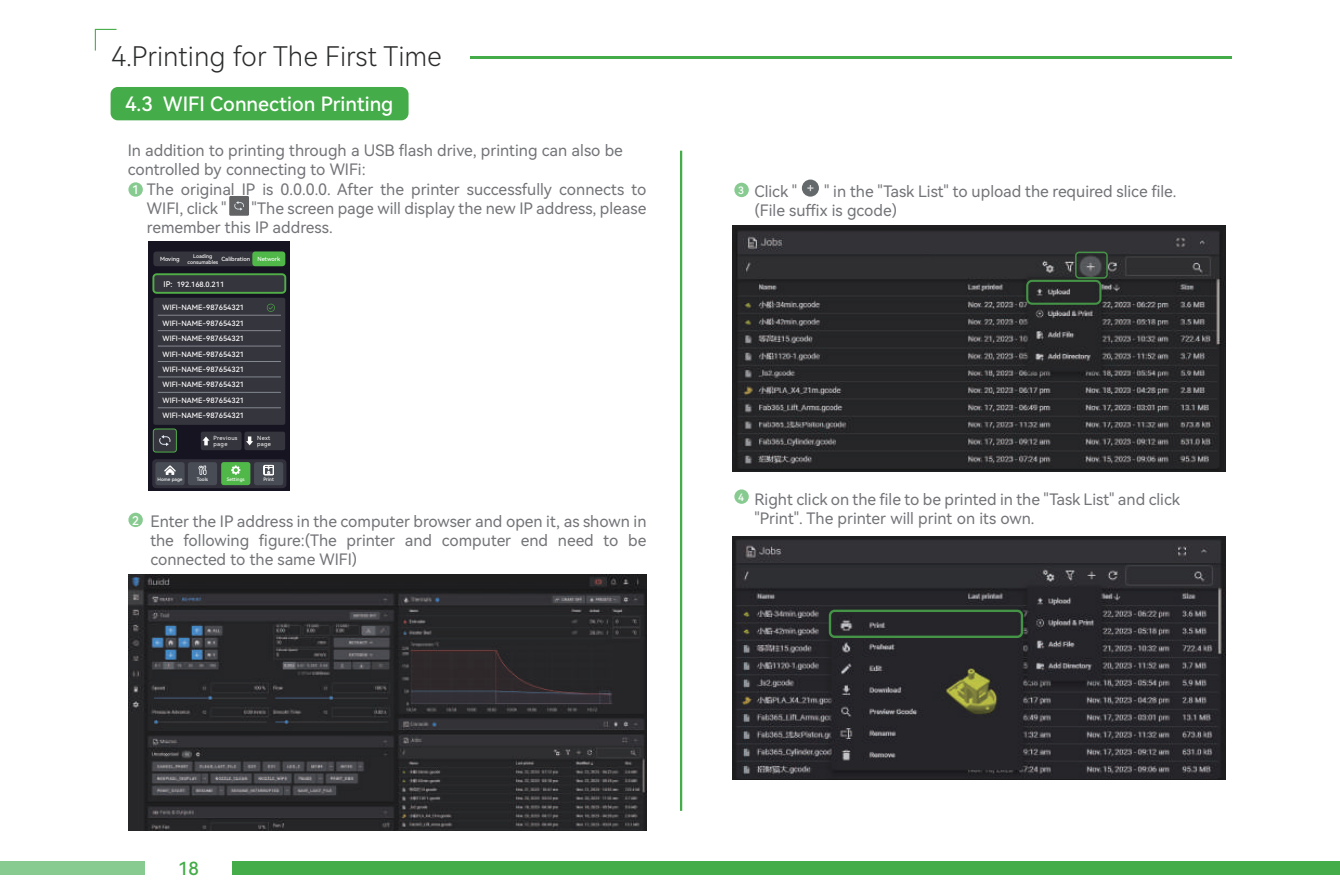
<style>
.page{position:relative;width:1340px;height:893px;background:#fff}
.page>*{position:absolute;margin:0;border:0;box-sizing:border-box;transform-origin:0 0}
.t1{font:27px "Harmony OS Sans SC Light";color:#2a2b2b}
.t2{font:19.8px "Harmony OS Sans SC Medium";color:#fff}
.t3{font:18px "Harmony OS Sans SC Medium";color:#44ac48}
.t4{font:15.75px/18.9px "Harmony OS Sans SC";color:#727377}
.t5{font:11.92px "Harmony OS Sans SC Medium";color:#fff}
.t6{font:10.12px "Harmony OS Sans SC Medium";color:#fff}
.t7{font:7.2px/15.5px "Harmony OS Sans SC Medium";color:#fff;text-align:justify}
.t8{font:5.62px "Harmony OS Sans SC Medium";color:#fff}
.t9{font:5.62px/5.6px "Harmony OS Sans SC";letter-spacing:.05em;color:#fff}
.t10{font:5.17px/5.6px "Harmony OS Sans SC Medium";color:#fff;text-align:center}
.t11{font:4.73px "Harmony OS Sans SC Medium";color:#fff}
.s1{font-size:7.88px}
</style>
<div class="page">
<hr style="left:680px;top:151px;width:2px;height:660px;background:#44ac48">
<div style="left:111px;top:87px;width:297px;height:33px;background:#44ac48;border-radius:7px"></div>
<div style="left:233px;top:861px;width:1106px;height:13px;background:#44ac48"></div>
<div style="left:0;top:861px;width:124px;height:13px;background:#88cb91"></div>
<div style="left:20px;top:861px;width:124px;height:13px;background:#88cb91"></div>
<div style="left:128px;top:182px;width:15px;height:15px;background:#88cb91;border-radius:50%"></div>
<div style="left:128px;top:513px;width:15px;height:14px;background:#88cb91;border-radius:50%"></div>
<div style="left:734px;top:183px;width:14px;height:14px;background:#88cb91;border-radius:50%"></div>
<div style="left:802px;top:180px;width:17px;height:17px;background:#64696c;border-radius:50%"></div>
<svg style="left:807px;top:185px;width:6px;height:6px"></svg>
<div style="left:734px;top:489px;width:14px;height:15px;background:#88cb91;border-radius:50%"></div>
<div style="left:229px;top:196px;width:20px;height:20px;background:#616364"></div>
<svg style="left:234px;top:201px;width:10px;height:10px"></svg>
<div style="left:148px;top:241px;width:142px;height:250px;background:#161421"></div>
<div style="left:153px;top:274px;width:132px;height:19px;background:#35353d;border-radius:2px"></div>
<div style="left:153px;top:429px;width:23px;height:23px;background:#35353d;border-radius:2px"></div>
<svg style="left:159px;top:435px;width:11px;height:11px"></svg>
<div style="left:244px;top:432px;width:41px;height:18px;background:#35353d;border-radius:2px"></div>
<svg style="left:246px;top:436px;width:7px;height:9px"></svg>
<div style="left:201px;top:432px;width:40px;height:18px;background:#35353d;border-radius:2px"></div>
<svg style="left:202px;top:436px;width:7px;height:9px"></svg>
<div style="left:153px;top:298px;width:132px;height:127px;background:#35353d;border-radius:2px"></div>
<hr style="left:158px;top:315px;width:123px;height:1px;background:#838790">
<hr style="left:158px;top:330px;width:123px;height:1px;background:#838790">
<hr style="left:158px;top:346px;width:123px;height:1px;background:#838790">
<hr style="left:158px;top:361px;width:123px;height:1px;background:#838790">
<hr style="left:158px;top:377px;width:123px;height:1px;background:#838790">
<hr style="left:158px;top:392px;width:123px;height:1px;background:#838790">
<hr style="left:158px;top:407px;width:123px;height:1px;background:#838790">
<svg style="left:267px;top:304px;width:8px;height:8px"></svg>
<div style="left:152px;top:459px;width:134px;height:29px;background:#302f3a;border-radius:4px"></div>
<div style="left:254px;top:462px;width:29px;height:23px;background:#484c54;border-radius:3px"></div>
<svg style="left:263px;top:465px;width:11px;height:10px"></svg>
<div style="left:221px;top:462px;width:29px;height:23px;background:#4fb848;border-radius:3px"></div>
<svg style="left:231px;top:465px;width:9px;height:10px"></svg>
<div style="left:188px;top:462px;width:29px;height:23px;background:#484c54;border-radius:3px"></div>
<svg style="left:198px;top:465px;width:8px;height:10px"></svg>
<div style="left:155px;top:462px;width:30px;height:23px;background:#484c54;border-radius:3px"></div>
<svg style="left:164px;top:465px;width:12px;height:10px"></svg>
<div style="left:153px;top:252px;width:132px;height:14px;background:#35353d;border-radius:3px"></div>
<div style="left:252px;top:252px;width:33px;height:14px;background:#4fb848;border-radius:3px"></div>
<div style="left:152px;top:273px;width:134px;height:21px;border:2px solid #50ad48;border-radius:3px"></div>
<div style="left:153px;top:429px;width:24px;height:23px;border:1px solid #50ad48;border-radius:3px"></div>
<img style="left:732px;top:225px;width:493px;height:247px">
<div style="left:1025px;top:280px;width:76px;height:25px;border:2px solid #449346;border-radius:5px"></div>
<div style="left:1074px;top:252px;width:33px;height:27px;border:1px solid #449346;border-radius:3px"></div>
<img style="left:732px;top:536px;width:493px;height:244px">
<hr style="left:470px;top:56px;width:761px;height:2px;background:#44ac48">
<svg style="left:95px;top:29px;width:21px;height:22px"></svg>
<img style="left:129px;top:574px;width:517px;height:256px">
<div style="left:1026px;top:280px;width:75px;height:25px;border:2px solid #449346;border-radius:5px"></div>
<div style="left:1075px;top:252px;width:32px;height:27px;border:1px solid #449346;border-radius:3px"></div>
<div style="left:828px;top:610px;width:195px;height:28px;border:2px solid #449346;border-radius:5px"></div>
<h1 class="t1" style="left:111px;top:38px;width:332px">4.Printing for The First Time</h1>
<p class="t2" style="left:125px;top:91px;width:270px">4.3 WIFI Connection Printing</p>
<p class="t4" style="left:128px;top:140px;width:497px">In addition to printing through a USB flash drive, printing can also be controlled by connecting to WIFi:</p>
<p class="t5" style="left:132px;top:182px;width:8px">1</p>
<p class="t4" style="left:147px;top:179px;width:501px">The original IP is 0.0.0.0. After the printer successfully connects to<br>WIFI, click "</p>
<p class="t4" style="left:147px;top:198px;width:501px;text-indent:104px">"The screen page will display the new IP address, please remember this IP address.</p>
<p class="t8" style="left:160px;top:255px;width:21px">Moving</p>
<p class="t10" style="left:187px;top:253px;width:32px">Loading consumables</p>
<p class="t8" style="left:221px;top:255px;width:60px">Calibration Network</p>
<p class="t7" style="left:163px;top:276px;width:62px"><span class="s1">IP:</span> 192.168.0.211</p>
<p class="t7" style="left:162px;top:300px;width:83px">WIFI-NAME-987654321<br>WIFI-NAME-987654321<br>WIFI-NAME-987654321<br>WIFI-NAME-987654321<br>WIFI-NAME-987654321<br>WIFI-NAME-987654321<br>WIFI-NAME-987654321<br>WIFI-NAME-987654321</p>
<p class="t9" style="left:213px;top:435px;width:25px">Previous page</p>
<p class="t9" style="left:257px;top:435px;width:15px">Next page</p>
<p class="t11" style="left:157px;top:476px;width:27px">Home page</p>
<p class="t11" style="left:197px;top:476px;width:13px">Tools</p>
<p class="t11" style="left:227px;top:476px;width:19px">Settings</p>
<p class="t11" style="left:263px;top:476px;width:12px">Print</p>
<p class="t5" style="left:132px;top:512px;width:8px">2</p>
<p class="t4" style="left:150px;top:511px;width:497px;text-align:justify">Enter the IP address in the computer browser and open it, as shown in the following figure:(The printer and computer end need to be connected to the same WIFI)</p>
<p class="t6" style="left:738px;top:183px;width:7px">3</p>
<p class="t4" style="left:754px;top:181px;width:44px">Click "</p>
<p class="t4" style="left:754px;top:181px;width:423px;text-indent:70px">" in the "Task List" to upload the required slice file. (File suffix is gcode)</p>
<p class="t4" style="left:754px;top:489px;width:427px;text-indent:-16px"><sup>4</sup> Right click on the file to be printed in the "Task List" and click "Print". The printer will print on its own.</p>
<p class="t3" style="left:178px;top:856px;width:22px">18</p>
</div>
